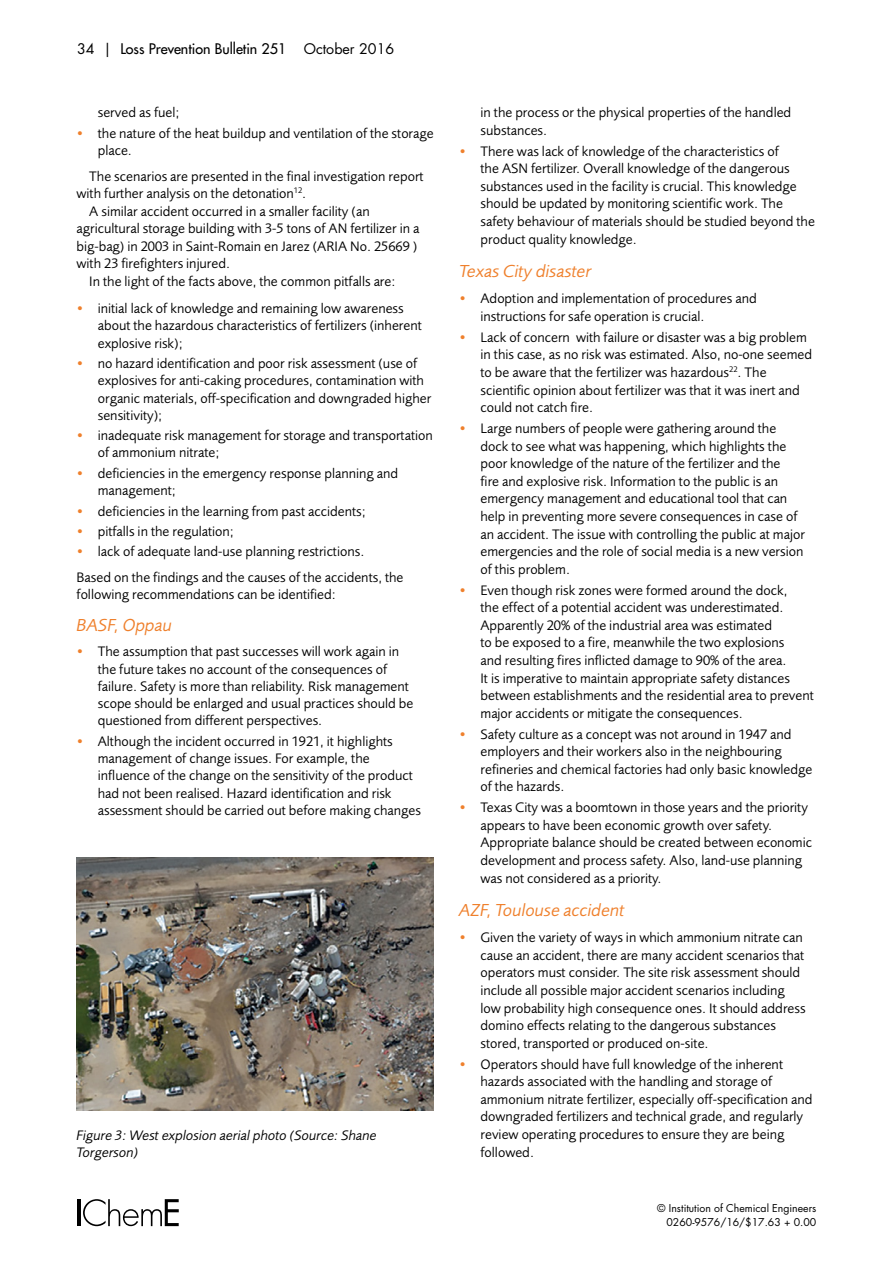
<style>
.page{position:relative;width:893px;height:1263px;background:#fff}
.page>*{position:absolute;margin:0;border:0;box-sizing:border-box;transform-origin:0 0}
.subsubhead{font:italic 18px "Foundry Sans";color:#ef802c}
.body{font:14.25px/17.5px "Foundry Sans";color:#000}
.captions{font:italic 14.25px/17.2px "Foundry Sans";color:#000}
.t1{font:500 14.25px "Futura Std";color:#000}
.t2{font:10.5px/13.6px "Futura Std";color:#000;text-align:right}
.s1{font-weight:400}
.s2{color:#ef802c}
</style>
<div class="page">
<svg style="left:83px;top:1199px;width:96px;height:27px"></svg>
<hr style="left:77px;top:1199px;width:3px;height:27px;background:#000">
<img style="left:77px;top:858px;width:357px;height:253px">
<p class="t1" style="left:77px;top:40px;width:319px"><span class="s1">34 |</span> Loss Prevention Bulletin 251 <span class="s1">October 2016</span></p>
<p class="body" style="left:98px;top:104px;width:83px">served as fuel;</p>
<p class="body" style="left:98px;top:124px;width:337px;text-indent:-21px"><span class="s2">•</span> the nature of the heat buildup and ventilation of the storage place.</p>
<p class="body" style="left:77px;top:167px;width:349px;text-indent:13px">The scenarios are presented in the final investigation report with further analysis on the detonation<sup>12</sup>.</p>
<p class="body" style="left:77px;top:203px;width:344px;text-indent:13px">A similar accident occurred in a smaller facility (an agricultural storage building with 3-5 tons of AN fertilizer in a big-bag) in 2003 in Saint-Romain en Jarez (ARIA No. 25669 ) with 23 firefighters injured.</p>
<p class="body" style="left:89px;top:273px;width:308px">In the light of the facts above, the common pitfalls are:</p>
<p class="body" style="left:98px;top:300px;width:326px;text-indent:-21px"><span class="s2">•</span> initial lack of knowledge and remaining low awareness about the hazardous characteristics of fertilizers (inherent explosive risk);</p>
<p class="body" style="left:98px;top:355px;width:335px;text-indent:-21px"><span class="s2">•</span> no hazard identification and poor risk assessment (use of explosives for anti-caking procedures, contamination with organic materials, off-specification and downgraded higher sensitivity);</p>
<p class="body" style="left:98px;top:427px;width:336px;text-indent:-21px"><span class="s2">•</span> inadequate risk management for storage and transportation of ammonium nitrate;</p>
<p class="body" style="left:98px;top:465px;width:302px;text-indent:-21px"><span class="s2">•</span> deficiencies in the emergency response planning and management;</p>
<p class="body" style="left:77px;top:502px;width:291px"><span class="s2">•</span> deficiencies in the learning from past accidents;</p>
<p class="body" style="left:77px;top:523px;width:159px"><span class="s2">•</span> pitfalls in the regulation;</p>
<p class="body" style="left:77px;top:543px;width:289px"><span class="s2">•</span> lack of adequate land-use planning restrictions.</p>
<p class="body" style="left:77px;top:569px;width:328px">Based on the findings and the causes of the accidents, the following recommendations can be identified:</p>
<p class="subsubhead" style="left:77px;top:615px;width:97px">BASF, Oppau</p>
<p class="body" style="left:98px;top:643px;width:317px;text-indent:-21px"><span class="s2">•</span> The assumption that past successes will work again in the future takes no account of the consequences of failure. Safety is more than reliability. Risk management scope should be enlarged and usual practices should be questioned from different perspectives.</p>
<p class="body" style="left:98px;top:733px;width:325px;text-indent:-21px"><span class="s2">•</span> Although the incident occurred in 1921, it highlights management of change issues. For example, the influence of the change on the sensitivity of the product had not been realised. Hazard identification and risk assessment should be carried out before making changes</p>
<p class="captions" style="left:77px;top:1127px;width:302px">Figure 3: West explosion aerial photo (Source: Shane<br>Torgerson)</p>
<p class="body" style="left:480px;top:104px;width:312px">in the process or the physical properties of the handled substances.</p>
<p class="body" style="left:480px;top:142px;width:336px;text-indent:-21px"><span class="s2">•</span> There was lack of knowledge of the characteristics of<br>the ASN fertilizer. Overall knowledge of the dangerous substances used in the facility is crucial. This knowledge should be updated by monitoring scientific work. The safety behaviour of materials should be studied beyond the product quality knowledge.</p>
<p class="subsubhead" style="left:459px;top:261px;width:134px">Texas City disaster</p>
<p class="body" style="left:480px;top:290px;width:278px;text-indent:-21px"><span class="s2">•</span> Adoption and implementation of procedures and instructions for safe operation is crucial.</p>
<p class="body" style="left:480px;top:328px;width:333px;text-indent:-21px"><span class="s2">•</span> Lack of concern with failure or disaster was a big problem in this case, as no risk was estimated. Also, no-one seemed to be aware that the fertilizer was hazardous<sup>22</sup>. The scientific opinion about fertilizer was that it was inert and could not catch fire.</p>
<p class="body" style="left:480px;top:420px;width:326px;text-indent:-21px"><span class="s2">•</span> Large numbers of people were gathering around the dock to see what was happening, which highlights the poor knowledge of the nature of the fertilizer and the<br>fire and explosive risk. Information to the public is an emergency management and educational tool that can help in preventing more severe consequences in case of an accident. The issue with controlling the public at major emergencies and the role of social media is a new version of this problem.</p>
<p class="body" style="left:480px;top:581px;width:335px;text-indent:-21px"><span class="s2">•</span> Even though risk zones were formed around the dock,<br>the effect of a potential accident was underestimated.<br>Apparently 20% of the industrial area was estimated<br>to be exposed to a fire, meanwhile the two explosions<br>and resulting fires inflicted damage to 90% of the area.<br>It is imperative to maintain appropriate safety distances between establishments and the residential area to prevent major accidents or mitigate the consequences.</p>
<p class="body" style="left:480px;top:725px;width:333px;text-indent:-21px"><span class="s2">•</span> Safety culture as a concept was not around in 1947 and employers and their workers also in the neighbouring refineries and chemical factories had only basic knowledge of the hazards.</p>
<p class="body" style="left:480px;top:799px;width:333px;text-indent:-21px"><span class="s2">•</span> Texas City was a boomtown in those years and the priority appears to have been economic growth over safety.<br>Appropriate balance should be created between economic development and process safety. Also, land-use planning was not considered as a priority.</p>
<p class="subsubhead" style="left:459px;top:900px;width:167px">AZF, Toulouse accident</p>
<p class="body" style="left:480px;top:929px;width:327px;text-indent:-21px"><span class="s2">•</span> Given the variety of ways in which ammonium nitrate can cause an accident, there are many accident scenarios that operators must consider. The site risk assessment should include all possible major accident scenarios including low probability high consequence ones. It should address domino effects relating to the dangerous substances stored, transported or produced on-site.</p>
<p class="body" style="left:480px;top:1055px;width:333px;text-indent:-21px"><span class="s2">•</span> Operators should have full knowledge of the inherent hazards associated with the handling and storage of ammonium nitrate fertilizer, especially off-specification and downgraded fertilizers and technical grade, and regularly review operating procedures to ensure they are being followed.</p>
<p class="t2" style="left:657px;top:1201px;width:161px">© Institution of Chemical Engineers<br>0260-9576/16/$17.63 + 0.00</p>
</div>
